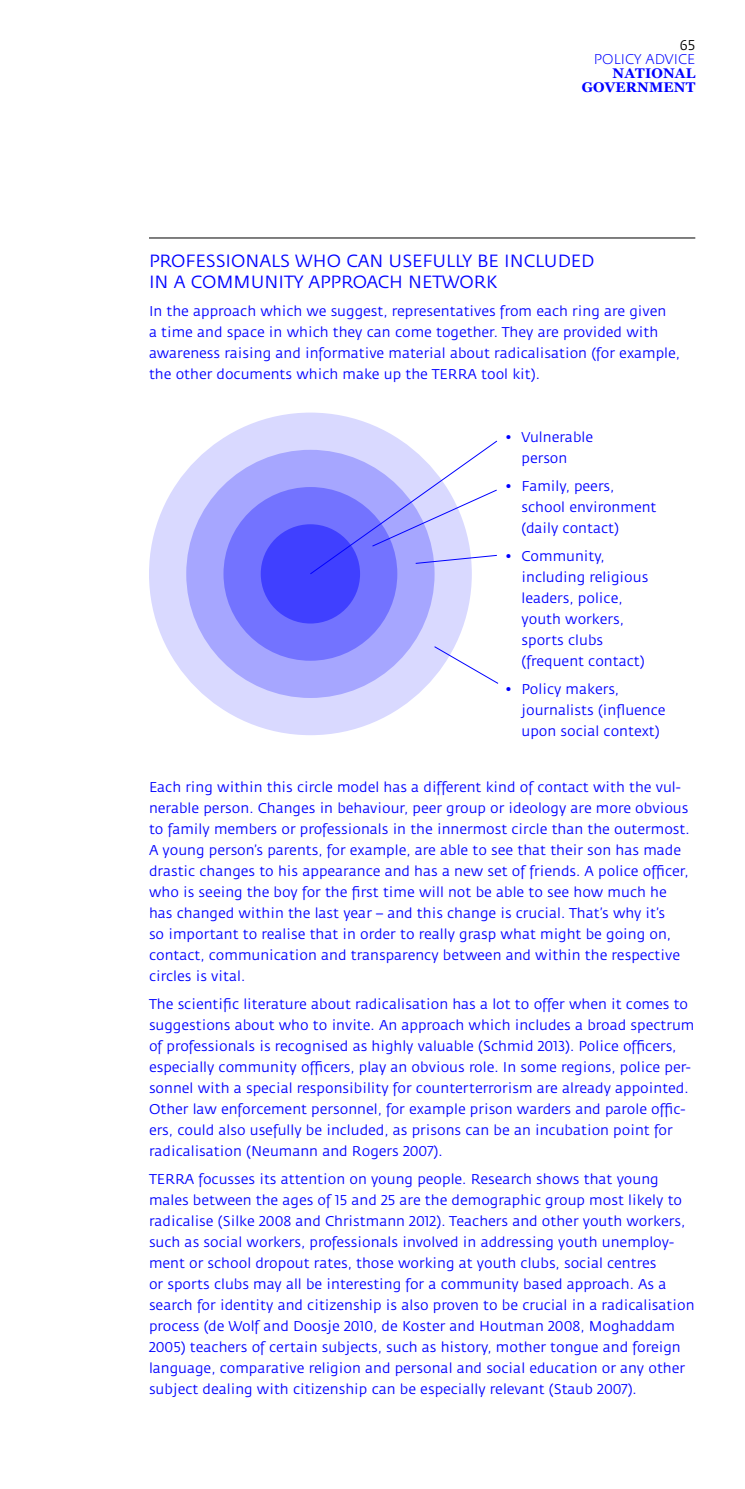
<style>
.page{position:relative;width:745px;height:1489px;background:#fff}
.page>*{position:absolute;margin:0;border:0;box-sizing:border-box;transform-origin:0 0}
.t1{font:17.5px "Fedra Sans";color:#00f}
.t2{font:14px/21px "Fedra Sans";color:#00f}
.t3{font:700 14px/14px "Georgia";letter-spacing:.01em;color:#00f;text-align:right}
.t4{font:300 14px "Fedra Sans";letter-spacing:.01em;color:#00f}
.t5{font:14px "Fedra Sans";color:#000}
</style>
<div class="page">
<hr style="left:149px;top:237px;width:545px;height:1px;background:#000">
<div style="left:149px;top:412px;width:322px;height:323px;background:#d9d9ff;border-radius:50%"></div>
<div style="left:186px;top:450px;width:248px;height:248px;background:#a6a6ff;border-radius:50%"></div>
<div style="left:223px;top:487px;width:174px;height:173px;background:#7373ff;border-radius:50%"></div>
<div style="left:260px;top:524px;width:100px;height:99px;background:#4040ff;border-radius:50%"></div>
<svg style="left:309px;top:440px;width:188px;height:135px"></svg>
<svg style="left:433px;top:645px;width:66px;height:39px"></svg>
<p class="t5" style="left:679px;top:37px;width:17px">65</p>
<p class="t4" style="left:593px;top:51px;width:103px">POLICY ADVICE</p>
<p class="t3" style="left:581px;top:66px;width:115px">NATIONAL<br>GOVERNMENT</p>
<p class="t1" style="left:149px;top:251px;width:23px">Professionals</p>
<p class="t1" style="left:295px;top:251px;width:105px">Who Can Usef</p>
<p class="t1" style="left:432px;top:251px;width:23px">ully</p>
<p class="t1" style="left:476px;top:251px;width:45px">be Incl</p>
<p class="t1" style="left:543px;top:251px;width:26px">uded</p>
<p class="t1" style="left:149px;top:272px;width:70px">in a Comm</p>
<p class="t1" style="left:250px;top:272px;width:24px">unity</p>
<p class="t1" style="left:308px;top:272px;width:24px">Approach</p>
<p class="t1" style="left:408px;top:272px;width:28px">Network</p>
<p class="t2" style="left:149px;top:301px;width:532px">In the approach which we suggest, representatives from each ring are given<br>a time and space in which they can come together. They are provided with awareness raising and informative material about radicalisation (for example, the other documents which make up the TERRA tool kit).</p>
<p class="t2" style="left:521px;top:427px;width:73px;text-indent:-16px">• Vulnerable person</p>
<p class="t2" style="left:521px;top:476px;width:136px;text-indent:-16px">• Family, peers, school environment (daily contact)</p>
<p class="t2" style="left:521px;top:546px;width:128px;text-indent:-16px">• Community, including religious leaders, police, youth workers, sports clubs (frequent contact)</p>
<p class="t2" style="left:521px;top:679px;width:145px;text-indent:-16px">• Policy makers, journalists (influence upon social context)</p>
<p class="t2" style="left:149px;top:777px;width:542px">Each ring within this circle model has a different kind of contact with the vul&shy;nerable person. Changes in behaviour, peer group or ideology are more obvious to family members or professionals in the innermost circle than the outermost.<br>A young person’s parents, for example, are able to see that their son has made drastic changes to his appearance and has a new set of friends. A police officer, who is seeing the boy for the first time will not be able to see how much he has changed within the last year – and this change is crucial. That’s why it’s<br>so important to realise that in order to really grasp what might be going on, contact, communication and transparency between and within the respective circles is vital.</p>
<p class="t2" style="left:149px;top:994px;width:546px">The scientific literature about radicalisation has a lot to offer when it comes to suggestions about who to invite. An approach which includes a broad spectrum of professionals is recognised as highly valuable (Schmid 2013). Police officers, especially community officers, play an obvious role. In some regions, police per&shy;sonnel with a special responsibility for counterterrorism are already appointed.<br>Other law enforcement personnel, for example prison warders and parole offic&shy;ers, could also usefully be included, as prisons can be an incubation point for radicalisation (Neumann and Rogers 2007).</p>
<p class="t2" style="left:149px;top:1169px;width:546px">TERRA focusses its attention on young people. Research shows that young males between the ages of 15 and 25 are the demographic group most likely to radicalise (Silke 2008 and Christmann 2012). Teachers and other youth workers, such as social workers, professionals involved in addressing youth unemploy&shy;ment or school dropout rates, those working at youth clubs, social centres<br>or sports clubs may all be interesting for a community based approach. As a search for identity and citizenship is also proven to be crucial in a radicalisation process (de Wolf and Doosje 2010, de Koster and Houtman 2008, Moghaddam 2005) teachers of certain subjects, such as history, mother tongue and foreign language, comparative religion and personal and social education or any other subject dealing with citizenship can be especially relevant (Staub 2007).</p>
</div>
